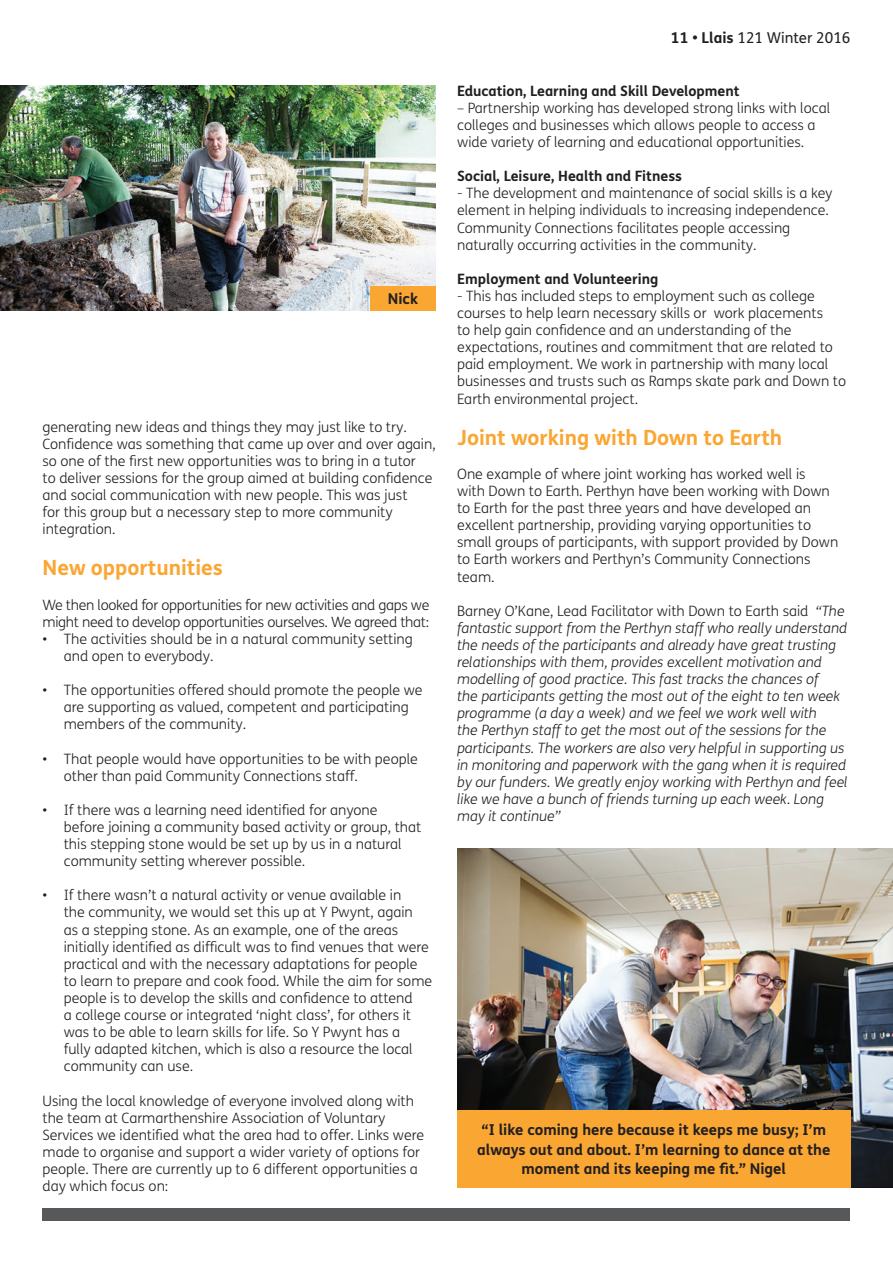
<style>
.page{position:relative;width:893px;height:1263px;background:#fff}
.page>*{position:absolute;margin:0;border:0;box-sizing:border-box;transform-origin:0 0}
.subs{font:700 21px "FS Mencap";color:#faa633}
.Text{font:700 21px "FS Mencap";color:#faa633}
.t1{font:700 15px/19.5px "FS Mencap";color:#231f20;text-align:center}
.t2{font:15px "FS Mencap";color:#231f20}
.Text-2{font:300 14.25px/17.1px "FS Mencap";color:#231f20}
.Text-3{font:italic 300 14.25px/17.1px "FS Mencap";color:#231f20}
.Text-4{font:300 14.25px/17.1px "FS Mencap";letter-spacing:-.02em;color:#231f20}
.Text-5{font:700 14.25px "FS Mencap";color:#231f20}
.s1{font-weight:700}
.s2{font-style:normal}
</style>
<div class="page">
<div style="left:43px;top:1208px;width:807px;height:12px;background:#57585a"></div>
<img style="left:0;top:85px;width:436px;height:225px">
<img style="left:457px;top:848px;width:436px;height:339px">
<div style="left:457px;top:1110px;width:393px;height:78px;background:#faa633"></div>
<div style="left:370px;top:286px;width:66px;height:24px;background:#faa633"></div>
<p class="t1" style="left:388px;top:289px;width:32px">Nick</p>
<p class="Text-2" style="left:43px;top:418px;width:366px">generating new ideas and things they may just like to try.</p>
<p class="Text-2" style="left:43px;top:436px;width:395px">Confidence was something that came up over and over again, so one of the first new opportunities was to bring in a tutor<br>to deliver sessions for the group aimed at building confidence and social communication with new people. This was just<br>for this group but a necessary step to more community integration.</p>
<p class="Text" style="left:43px;top:555px;width:182px">New opportunities</p>
<p class="Text-4" style="left:43px;top:596px;width:388px">We then looked for opportunities for new activities and gaps we might need to develop opportunities ourselves. We agreed that:</p>
<p class="Text-2" style="left:64px;top:631px;width:351px;text-indent:-21px">• The activities should be in a natural community setting and open to everybody.</p>
<p class="Text-2" style="left:64px;top:682px;width:360px;text-indent:-21px">• The opportunities offered should promote the people we are supporting as valued, competent and participating members of the community.</p>
<p class="Text-2" style="left:64px;top:750px;width:356px;text-indent:-21px">• That people would have opportunities to be with people other than paid Community Connections staff.</p>
<p class="Text-2" style="left:64px;top:802px;width:359px;text-indent:-21px">• If there was a learning need identified for anyone before joining a community based activity or group, that this stepping stone would be set up by us in a natural community setting wherever possible.</p>
<p class="Text-2" style="left:64px;top:887px;width:370px;text-indent:-21px">• If there wasn’t a natural activity or venue available in<br>the community, we would set this up at Y Pwynt, again<br>as a stepping stone. As an example, one of the areas initially identified as difficult was to find venues that were practical and with the necessary adaptations for people to learn to prepare and cook food. While the aim for some people is to develop the skills and confidence to attend<br>a college course or integrated ‘night class’, for others it was to be able to learn skills for life. So Y Pwynt has a<br>fully adapted kitchen, which is also a resource the local community can use.</p>
<p class="Text-2" style="left:43px;top:1092px;width:383px">Using the local knowledge of everyone involved along with the team at Carmarthenshire Association of Voluntary Services we identified what the area had to offer. Links were made to organise and support a wider variety of options for people. There are currently up to 6 different opportunities a day which focus on:</p>
<p class="t2" style="left:671px;top:29px;width:181px"><span class="s1">11 • Llais</span> 121 Winter 2016</p>
<p class="Text-5" style="left:457px;top:82px;width:284px">Education, Learning and Skill Development</p>
<p class="Text-2" style="left:457px;top:100px;width:375px">– Partnership working has developed strong links with local colleges and businesses which allows people to access a wide variety of learning and educational opportunities.</p>
<p class="Text-5" style="left:457px;top:167px;width:226px">Social, Leisure, Health and Fitness</p>
<p class="Text-2" style="left:457px;top:185px;width:377px">- The development and maintenance of social skills is a key element in helping individuals to increasing independence.<br>Community Connections facilitates people accessing naturally occurring activities in the community.</p>
<p class="Text-5" style="left:457px;top:270px;width:203px">Employment and Volunteering</p>
<p class="Text-2" style="left:457px;top:288px;width:391px">- This has included steps to employment such as college courses to help learn necessary skills or work placements<br>to help gain confidence and an understanding of the expectations, routines and commitment that are related to paid employment. We work in partnership with many local businesses and trusts such as Ramps skate park and Down to Earth environmental project.</p>
<p class="subs" style="left:457px;top:424px;width:327px">Joint working with Down to Earth</p>
<p class="Text-2" style="left:457px;top:466px;width:383px">One example of where joint working has worked well is<br>with Down to Earth. Perthyn have been working with Down to Earth for the past three years and have developed an excellent partnership, providing varying opportunities to small groups of participants, with support provided by Down to Earth workers and Perthyn’s Community Connections team.</p>
<p class="Text-3" style="left:457px;top:602px;width:392px"><span class="s2">Barney O’Kane, Lead Facilitator with Down to Earth said</span> “The fantastic support from the Perthyn staff who really understand the needs of the participants and already have great trusting relationships with them, provides excellent motivation and modelling of good practice. This fast tracks the chances of<br>the participants getting the most out of the eight to ten week programme (a day a week) and we feel we work well with<br>the Perthyn staff to get the most out of the sessions for the participants. The workers are also very helpful in supporting us in monitoring and paperwork with the gang when it is required by our funders. We greatly enjoy working with Perthyn and feel like we have a bunch of friends turning up each week. Long may it continue”</p>
<p class="t1" style="left:477px;top:1120px;width:355px">“I like coming here because it keeps me busy; I’m always out and about. I’m learning to dance at the moment and its keeping me fit.” Nigel</p>
</div>
